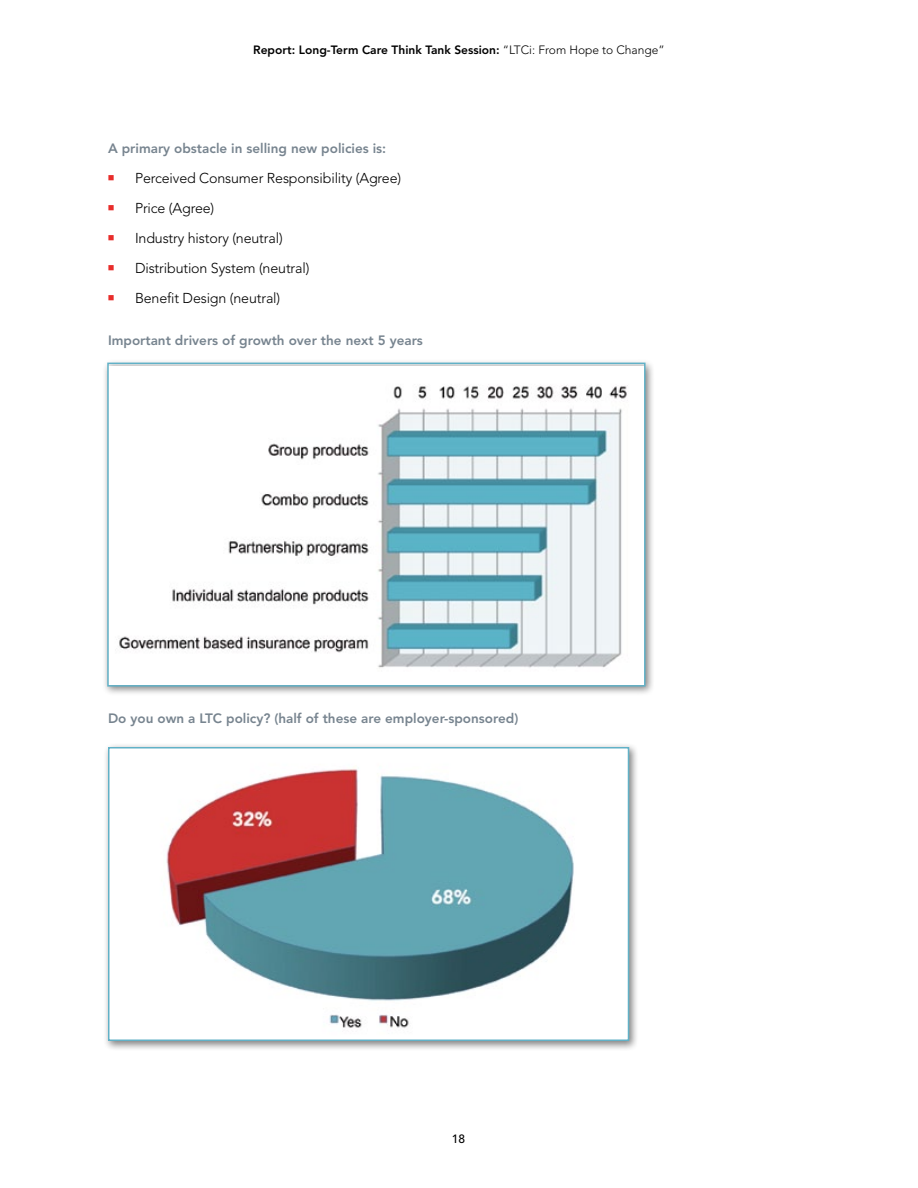
<style>
.page{position:relative;width:918px;height:1188px;background:#fff}
.page>*{position:absolute;margin:0;border:0;box-sizing:border-box;transform-origin:0 0}
.t1{font:300 14.25px/30px "Avenir";letter-spacing:-.01em;color:#000}
.t2{font:800 13.5px "Avenir";color:#77848f}
.t3{font:800 12px "Avenir";color:#000}
.t4{font:500 12px "Avenir";color:#000}
.s1{font-weight:300}
</style>
<div class="page">
<div style="left:103px;top:359px;width:552px;height:337px;background:#000;opacity:.5"></div>
<img style="left:110px;top:366px;width:533px;height:318px">
<div style="left:107px;top:363px;width:539px;height:324px;border:2px solid #61b1c7"></div>
<div style="left:103px;top:743px;width:536px;height:308px;background:#000;opacity:.5"></div>
<img style="left:111px;top:750px;width:515px;height:288px">
<div style="left:108px;top:747px;width:521px;height:294px;border:2px solid #61b1c7"></div>
<p class="t3" style="left:253px;top:43px;width:413px">Report: Long-Term Care Think Tank Session: <span class="s1">“LTCi: From Hope to Change”</span></p>
<p class="t2" style="left:108px;top:140px;width:280px">A primary obstacle in selling new policies is:</p>
<p class="t1" style="left:135px;top:163px;width:268px">Perceived Consumer Responsibility (Agree)<br>Price (Agree)<br>Industry history (neutral)<br>Distribution System (neutral)<br>Benefit Design (neutral)</p>
<p class="t2" style="left:108px;top:332px;width:316px">Important drivers of growth over the next 5 years</p>
<p class="t2" style="left:108px;top:710px;width:412px">Do you own a LTC policy? (half of these are employer-sponsored)</p>
<p class="t4" style="left:452px;top:1132px;width:15px">18</p>
</div>
